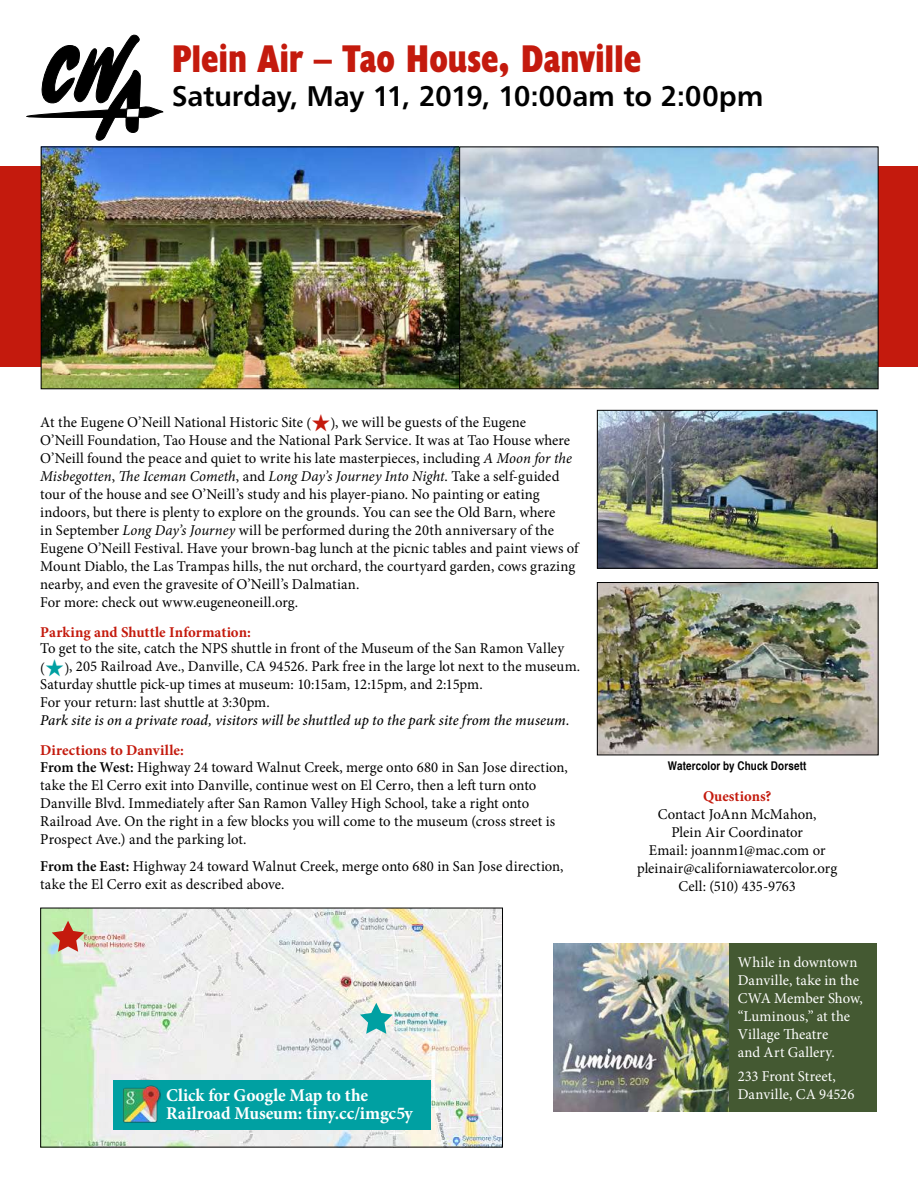
<style>
.page{position:relative;width:918px;height:1188px;background:#fff}
.page>*{position:absolute;margin:0;border:0;box-sizing:border-box;transform-origin:0 0}
.t1{font:700 condensed 39px "Humanist 521 BT Xtra";letter-spacing:-.005em;color:#c41a0d;scale:.93 1}
.t2{font:28.5px "Humanist 777 BT Bold B";letter-spacing:-.01em;color:#000}
.t3{font:700 18px/18px "Minion Pro";color:#fff}
.t4{font:15px/18px "Minion Pro";letter-spacing:.005em;color:#000}
.t5{font:15px/18px "Minion Pro";letter-spacing:.005em;color:#fff}
.t6{font:italic 500 15px "Minion Pro";letter-spacing:.005em;color:#000}
.t7{font:700 15px "Minion Pro";color:#c41a0d}
.t8{font:700 condensed 12px "Helvetica";letter-spacing:.015em;color:#000}
.s1{color:#c41a0d}
.s2{font-style:italic}
.s3{color:#00a0a2}
.s4{font-weight:700;color:#c41a0d}
.s5{font-weight:600}
</style>
<div class="page">
<div style="left:598px;top:944px;width:279px;height:168px;background:#445932"></div>
<img style="left:42px;top:910px;width:459px;height:236px">
<div style="left:40px;top:908px;width:463px;height:240px;border:1px solid #000"></div>
<svg style="left:360px;top:1003px;width:33px;height:31px"></svg>
<svg style="left:52px;top:921px;width:32px;height:33px"></svg>
<div style="left:0;top:166px;width:918px;height:201px;background:#c41a0d"></div>
<svg style="left:26px;top:35px;width:137px;height:106px"></svg>
<img style="left:43px;top:149px;width:834px;height:238px">
<div style="left:41px;top:147px;width:419px;height:242px;border:1px solid #000"></div>
<div style="left:459px;top:147px;width:420px;height:242px;border:1px solid #000"></div>
<img style="left:599px;top:412px;width:277px;height:155px">
<div style="left:597px;top:410px;width:281px;height:159px;border:1px solid #000"></div>
<img style="left:599px;top:584px;width:278px;height:169px">
<div style="left:597px;top:582px;width:282px;height:173px;border:1px solid #000"></div>
<div style="left:113px;top:1080px;width:317px;height:50px;background:#00a0a2"></div>
<img style="left:122px;top:1085px;width:39px;height:38px">
<img style="left:554px;top:944px;width:175px;height:168px">
<h1 class="t1" style="left:172px;top:34px;width:506px">Plein Air – Tao House, Danville</h1>
<h2 class="t2" style="left:172px;top:78px;width:593px">Saturday, May 11, 2019, 10:00am to 2:00pm</h2>
<p class="t4" style="left:40px;top:413px;width:540px">At the Eugene O’Neill National Historic Site (<span class="s1">★</span>), we will be guests of the Eugene<br>O’Neill Foundation, Tao House and the National Park Service. It was at Tao House where O’Neill found the peace and quiet to write his late masterpieces, including <span class="s2">A Moon for the Misbegotten</span>, <span class="s2">The Iceman Cometh</span>, and <span class="s2">Long Day’s Journey Into Night</span>. Take a self-guided tour of the house and see O’Neill’s study and his player-piano. No painting or eating indoors, but there is plenty to explore on the grounds. You can see the Old Barn, where<br>in September <span class="s2">Long Day’s Journey</span> will be performed during the 20th anniversary of the Eugene O’Neill Festival. Have your brown-bag lunch at the picnic tables and paint views of Mount Diablo, the Las Trampas hills, the nut orchard, the courtyard garden, cows grazing nearby, and even the gravesite of O’Neill’s Dalmatian.<br>For more: check out www.eugeneoneill.org.</p>
<p class="t7" style="left:40px;top:621px;width:212px">Parking and Shuttle Information:</p>
<p class="t4" style="left:40px;top:639px;width:541px">To get to the site, catch the NPS shuttle in front of the Museum of the San Ramon Valley (<span class="s3">★</span>), 205 Railroad Ave., Danville, CA 94526. Park free in the large lot next to the museum.<br>Saturday shuttle pick-up times at museum: 10:15am, 12:15pm, and 2:15pm.<br>For your return: last shuttle at 3:30pm.</p>
<p class="t6" style="left:40px;top:710px;width:531px">Park site is on a private road, visitors will be shuttled up to the park site from the museum.</p>
<p class="t4" style="left:40px;top:742px;width:529px;line-height:16.5px"><span class="s4">Directions to Danville:<br></span><span class="s5">From the West:</span> Highway 24 toward Walnut Creek, merge onto 680 in San Jose direction,</p>
<p class="t4" style="left:40px;top:776px;width:516px">take the El Cerro exit into Danville, continue west on El Cerro, then a left turn onto Danville Blvd. Immediately after San Ramon Valley High School, take a right onto Railroad Ave. On the right in a few blocks you will come to the museum (cross street is Prospect Ave.) and the parking lot.</p>
<p class="t4" style="left:40px;top:857px;width:525px"><span class="s5">From the East:</span> Highway 24 toward Walnut Creek, merge onto 680 in San Jose direction, take the El Cerro exit as described above.</p>
<p class="t3" style="left:166px;top:1086px;width:248px">Click for Google Map to the<br>Railroad Museum: tiny.cc/imgc5y</p>
<p class="t8" style="left:668px;top:758px;width:140px">Watercolor by Chuck Dorsett</p>
<p class="t7" style="left:703px;top:785px;width:70px">Questions?</p>
<p class="t4" style="left:637px;top:805px;width:202px;text-align:center">Contact JoAnn McMahon,<br>Plein Air Coordinator<br>Email: joannm1@mac.com or pleinair@californiawatercolor.org<br>Cell: (510) 435-9763</p>
<p class="t5" style="left:738px;top:953px;width:127px">While in downtown<br>Danville, take in the<br>CWA Member Show, “Luminous,” at the<br>Village Theatre<br>and Art Gallery.</p>
<p class="t5" style="left:738px;top:1067px;width:118px">233 Front Street,<br>Danville, CA 94526</p>
</div>
